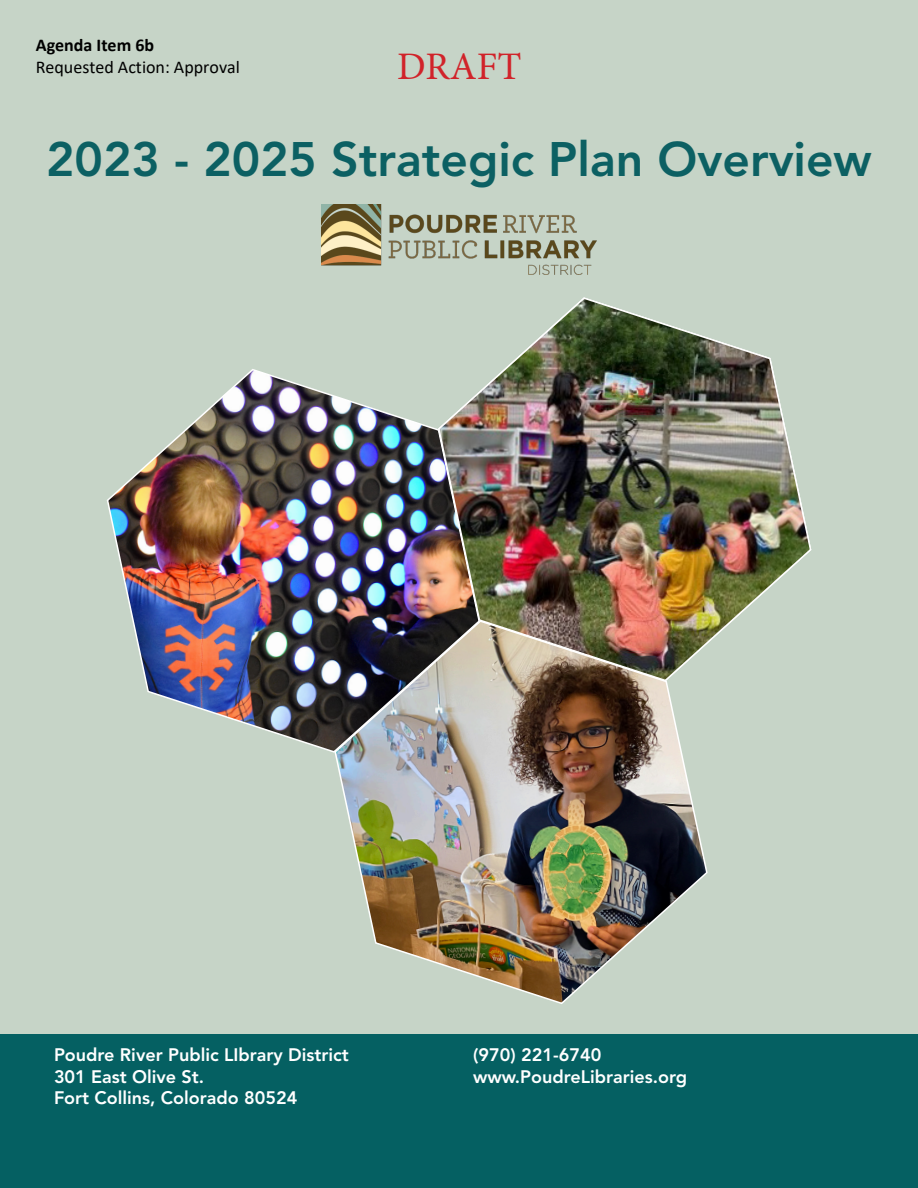
<style>
.page{position:relative;width:918px;height:1188px;background:#fff}
.page>*{position:absolute;margin:0;border:0;box-sizing:border-box;transform-origin:0 0}
.t1{font:800 48px "Avenir LT Std";color:#0c6063}
.t2{font:39px "Minion Pro";color:#d1232a}
.t3{font:800 18px "Avenir LT Std";color:#fff}
.t4{font:18px "Calibri";color:#000}
.t5{font:700 18px "Calibri";color:#000}
</style>
<div class="page">
<div style="left:0;top:0;width:918px;height:1052px;background:#c6d4c7"></div>
<img style="left:321px;top:204px;width:276px;height:70px">
<div style="left:0;top:1035px;width:918px;height:153px;background:#056062"></div>
<img style="left:107px;top:369px;width:330px;height:384px">
<img style="left:437px;top:297px;width:375px;height:346px">
<img style="left:334px;top:619px;width:374px;height:385px">
<p class="t5" style="left:36px;top:33px;width:120px">Agenda Item 6b</p>
<p class="t4" style="left:36px;top:54px;width:206px">Requested Action: Approval</p>
<p class="t2" style="left:397px;top:41px;width:126px">DRAFT</p>
<p class="t1" style="left:46px;top:131px;width:827px">2023 - 2025 Strategic Plan Overview</p>
<p class="t3" style="left:54px;top:1044px;width:296px">Poudre River Public LIbrary District</p>
<p class="t3" style="left:54px;top:1066px;width:152px">301 East Olive St.</p>
<p class="t3" style="left:54px;top:1088px;width:245px">Fort Collins, Colorado 80524</p>
<p class="t3" style="left:473px;top:1044px;width:130px">(970) 221-6740</p>
<p class="t3" style="left:473px;top:1066px;width:215px">www.PoudreLibraries.org</p>
</div>
